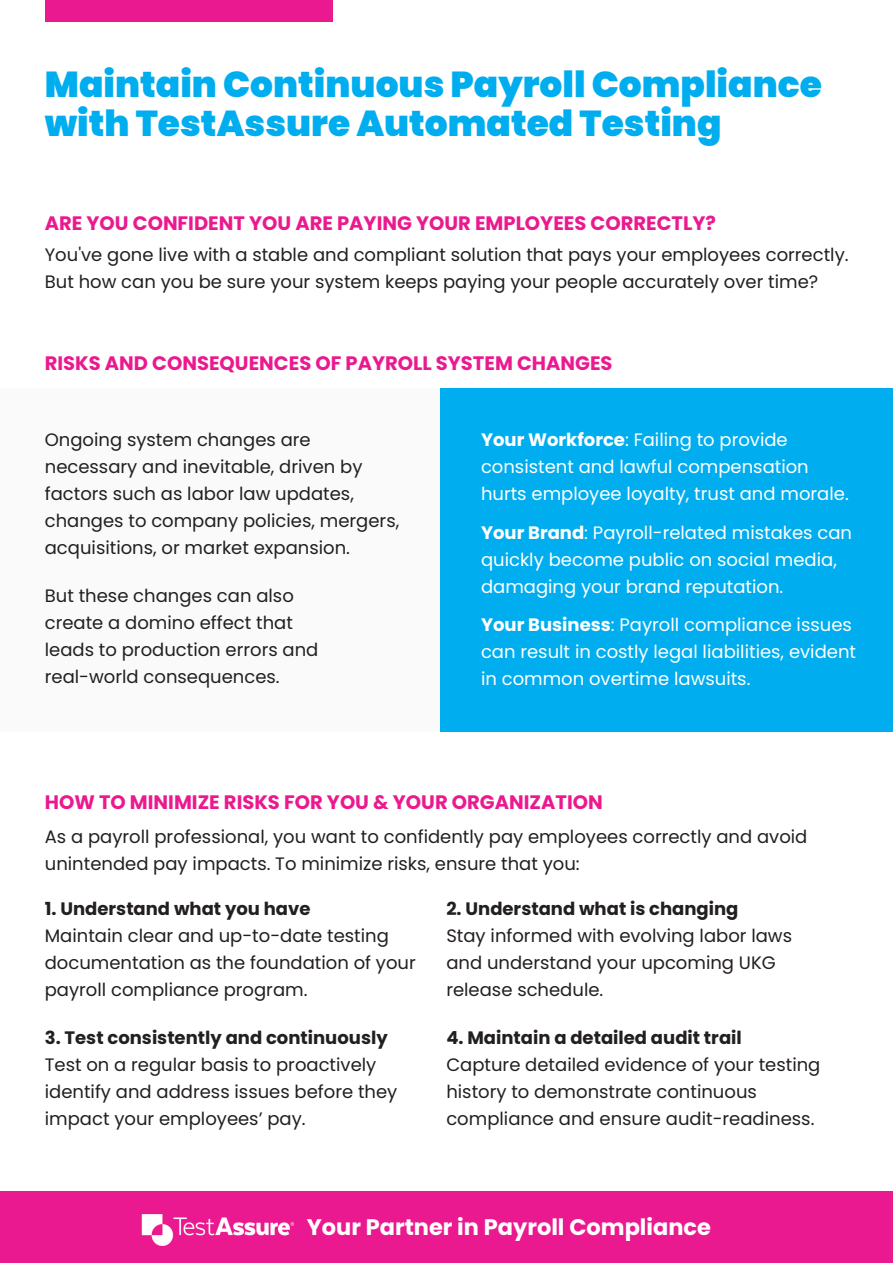
<style>
.page{position:relative;width:893px;height:1264px;background:#fff}
.page>*{position:absolute;margin:0;border:0;box-sizing:border-box;transform-origin:0 0}
.t1{font:900 36px/39.3px "Poppins";color:#00adee}
.t2{font:700 22.5px "Poppins";color:#fff}
.t3{font:700 19.5px "Poppins";color:#eb198f}
.t4{font:18px/27px "Poppins";color:#231f20}
.t5{font:18px/27px "Poppins";color:#fff}
.t6{font:700 18px "Poppins";color:#231f20}
.s1{font-weight:700}
</style>
<div class="page">
<div style="left:45px;top:0;width:287px;height:22px;background:#eb198f"></div>
<div style="left:439px;top:388px;width:453px;height:343px;background:#00adee"></div>
<div style="left:0;top:388px;width:439px;height:343px;background:#f9faf9"></div>
<div style="left:0;top:1190px;width:892px;height:72px;background:#eb198f"></div>
<img style="left:141px;top:1214px;width:153px;height:31px">
<p class="t1" style="left:45px;top:65px;width:778px">Maintain Continuous Payroll Compliance with TestAssure Automated Testing</p>
<p class="t3" style="left:45px;top:209px;width:672px">ARE YOU CONFIDENT YOU ARE PAYING YOUR EMPLOYEES CORRECTLY?</p>
<p class="t4" style="left:45px;top:241px;width:805px">You've gone live with a stable and compliant solution that pays your employees correctly.</p>
<p class="t4" style="left:45px;top:268px;width:775px">But how can you be sure your system keeps paying your people accurately over time?</p>
<p class="t3" style="left:45px;top:349px;width:569px">RISKS AND CONSEQUENCES OF PAYROLL SYSTEM CHANGES</p>
<p class="t4" style="left:45px;top:426px;width:356px">Ongoing system changes are necessary and inevitable, driven by factors such as labor law updates, changes to company policies, mergers, acquisitions, or market expansion.</p>
<p class="t4" style="left:45px;top:582px;width:275px">But these changes can also create a domino effect that leads to production errors and real-world consequences.</p>
<p class="t5" style="left:481px;top:426px;width:369px"><span class="s1">Your Workforce</span>: Failing to provide consistent and lawful compensation hurts employee loyalty, trust and morale.</p>
<p class="t5" style="left:481px;top:519px;width:372px"><span class="s1">Your Brand</span>: Payroll-related mistakes can quickly become public on social media, damaging your brand reputation.</p>
<p class="t5" style="left:481px;top:611px;width:376px"><span class="s1">Your Business</span>: Payroll compliance issues can result in costly legal liabilities, evident in common overtime lawsuits.</p>
<p class="t3" style="left:45px;top:788px;width:559px">HOW TO MINIMIZE RISKS FOR YOU &amp; YOUR ORGANIZATION</p>
<p class="t4" style="left:45px;top:823px;width:764px">As a payroll professional, you want to confidently pay employees correctly and avoid unintended pay impacts. To minimize risks, ensure that you:</p>
<p class="t6" style="left:45px;top:895px;width:267px">1. Understand what you have</p>
<p class="t4" style="left:45px;top:922px;width:372px">Maintain clear and up-to-date testing documentation as the foundation of your payroll compliance program.</p>
<p class="t6" style="left:45px;top:1025px;width:344px">3. Test consistently and continuously</p>
<p class="t4" style="left:45px;top:1051px;width:354px">Test on a regular basis to proactively identify and address issues before they impact your employees’ pay.</p>
<p class="t6" style="left:446px;top:895px;width:293px">2. Understand what is changing</p>
<p class="t4" style="left:446px;top:922px;width:347px">Stay informed with evolving labor laws and understand your upcoming UKG release schedule.</p>
<p class="t6" style="left:446px;top:1025px;width:297px">4. Maintain a detailed audit trail</p>
<p class="t4" style="left:446px;top:1051px;width:375px">Capture detailed evidence of your testing history to demonstrate continuous compliance and ensure audit-readiness.</p>
<p class="t2" style="left:307px;top:1211px;width:406px">Your Partner in Payroll Compliance</p>
</div>
